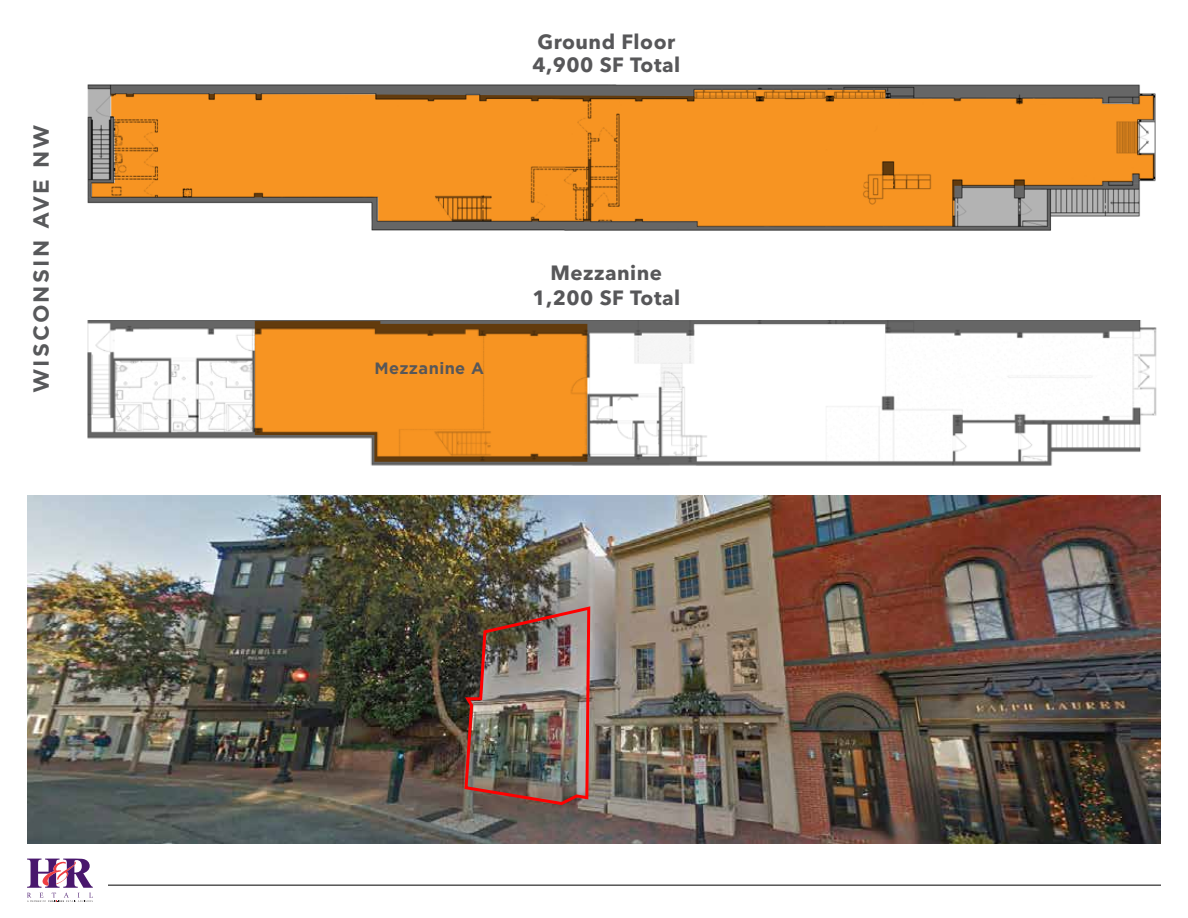
<style>
.page{position:relative;width:1188px;height:918px;background:#fff}
.page>*{position:absolute;margin:0;border:0;box-sizing:border-box;transform-origin:0 0}
.t1{font:700 21.9px "Gotham";letter-spacing:.1em;color:#58595b}
.t2{font:700 20.55px/23.5px "Avenir Next LT Pro";letter-spacing:.025em;color:#575759}
.t3{font:700 16.35px "Gotham";letter-spacing:.025em;color:#575759}
</style>
<div class="page">
<hr style="left:108px;top:885px;width:1053px;height:1px;background:#000">
<svg style="left:27px;top:859px;width:66px;height:43px"></svg>
<img style="left:87px;top:84px;width:1069px;height:147px">
<svg style="left:92px;top:90px;width:1062px;height:137px;background:#e09238"></svg>
<img style="left:87px;top:320px;width:1069px;height:146px">
<svg style="left:255px;top:321px;width:332px;height:141px;background:#e38f2e"></svg>
<img style="left:27px;top:496px;width:1134px;height:347px">
<img style="left:462px;top:604px;width:130px;height:203px">
<p class="t1" style="left:27px;top:393px;width:271px;rotate:-90deg">WISCONSIN AVE NW</p>
<p class="t2" style="left:532px;top:30px;width:149px">Ground Floor<br>4,900 SF Total</p>
<p class="t3" style="left:375px;top:357px;width:111px">Mezzanine A</p>
<p class="t2" style="left:532px;top:260px;width:149px;line-height:25px;text-align:center">Mezzanine<br>1,200 SF Total</p>
</div>
